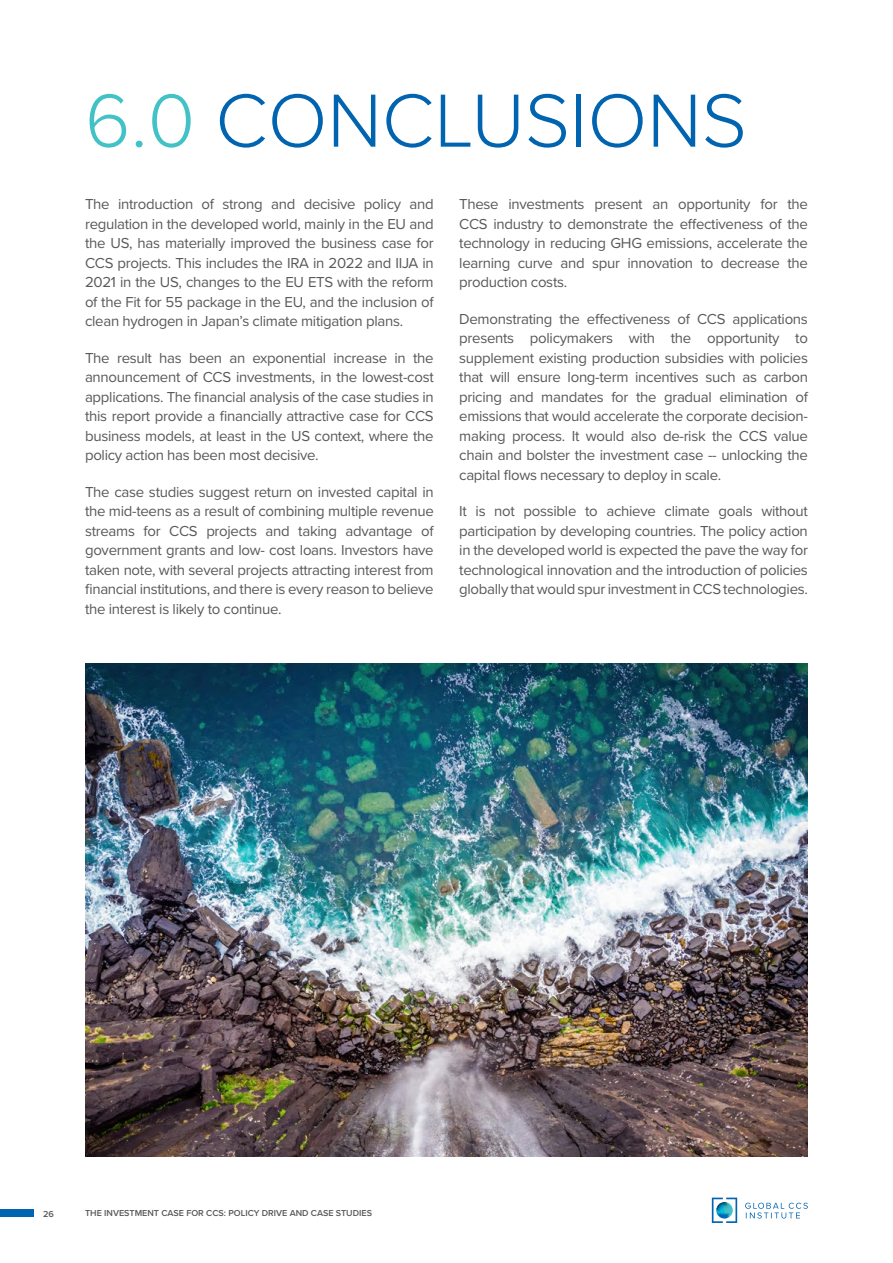
<style>
.page{position:relative;width:893px;height:1263px;background:#fff}
.page>*{position:absolute;margin:0;border:0;box-sizing:border-box;transform-origin:0 0}
.t1{font:300 78px "Proxima Nova";color:#0064b0}
.t2{font:15px/19.5px "Proxima Nova";letter-spacing:-.02em;color:#58595b;text-align:justify}
.t3{font:600 9px "Proxima Nova";color:#58595b}
.s1{color:#42c1c7}
</style>
<div class="page">
<div style="left:0;top:1209px;width:34px;height:7px;background:#0064b0"></div>
<svg style="left:712px;top:1197px;width:96px;height:26px"></svg>
<svg style="left:716px;top:1202px;width:17px;height:16px"></svg>
<img style="left:85px;top:663px;width:723px;height:494px">
<h1 class="t1" style="left:85px;top:62px;width:663px"><span class="s1">6.0</span> CONCLUSIONS</h1>
<p class="t2" style="left:85px;top:194px;width:350px">The introduction of strong and decisive policy and regulation in the developed world, mainly in the EU and the US, has materially improved the business case for CCS projects. This includes the IRA in 2022 and IIJA in 2021 in the US, changes to the EU ETS with the reform of the Fit for 55 package in the EU, and the inclusion of clean hydrogen in Japan’s climate mitigation plans.</p>
<p class="t2" style="left:85px;top:347px;width:350px">The result has been an exponential increase in the announcement of CCS investments, in the lowest-cost applications. The financial analysis of the case studies in this report provide a financially attractive case for CCS business models, at least in the US context, where the policy action has been most decisive.</p>
<p class="t2" style="left:85px;top:481px;width:350px">The case studies suggest return on invested capital in the mid-teens as a result of combining multiple revenue streams for CCS projects and taking advantage of government grants and low- cost loans. Investors have taken note, with several projects attracting interest from financial institutions, and there is every reason to believe the interest is likely to continue.</p>
<p class="t2" style="left:459px;top:194px;width:350px">These investments present an opportunity for the CCS industry to demonstrate the effectiveness of the technology in reducing GHG emissions, accelerate the learning curve and spur innovation to decrease the production costs.</p>
<p class="t2" style="left:459px;top:308px;width:350px">Demonstrating the effectiveness of CCS applications presents policymakers with the opportunity to supplement existing production subsidies with policies that will ensure long-term incentives such as carbon pricing and mandates for the gradual elimination of emissions that would accelerate the corporate decision&shy;making process. It would also de-risk the CCS value chain and bolster the investment case -- unlocking the capital flows necessary to deploy in scale.</p>
<p class="t2" style="left:459px;top:501px;width:350px">It is not possible to achieve climate goals without participation by developing countries. The policy action in the developed world is expected the pave the way for technological innovation and the introduction of policies globally that would spur investment in CCS technologies.</p>
<p class="t3" style="left:43px;top:1207px;width:12px">26</p>
<p class="t3" style="left:85px;top:1206px;width:288px">THE INVESTMENT CASE FOR CCS: POLICY DRIVE AND CASE STUDIES</p>
</div>
